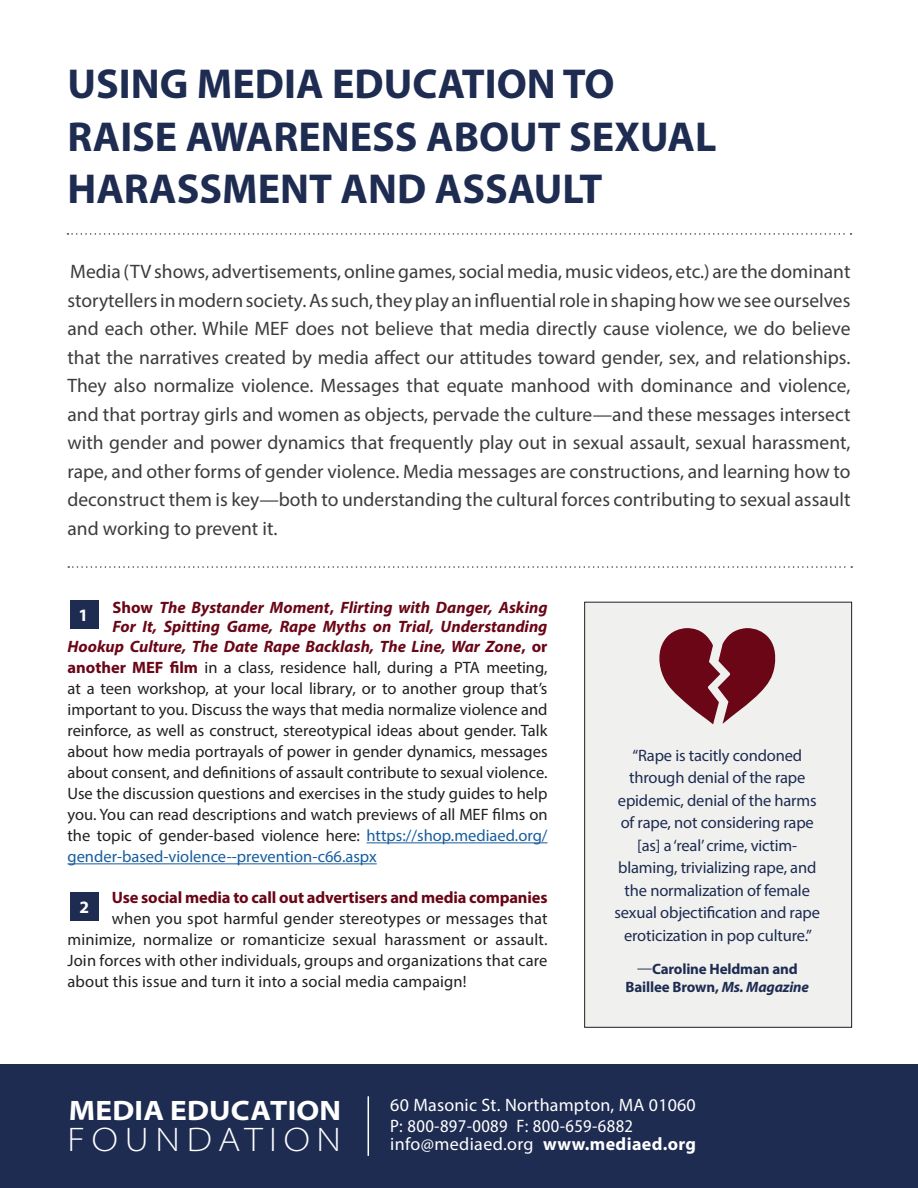
<style>
.page{position:relative;width:918px;height:1188px;background:#fff}
.page>*{position:absolute;margin:0;border:0;box-sizing:border-box;transform-origin:0 0}
.t1{font:700 42px/52.5px "Myriad Pro";color:#1e2c52}
.t2{font:300 semi-expanded 34.2px "Myriad Pro";letter-spacing:.195em;color:#fff}
.t3{font:700 semi-expanded 28.2px "Myriad Pro";letter-spacing:.005em;color:#fff}
.t4{font:19.5px/28.5px "Myriad Pro";color:#3c3c3d;text-align:justify}
.t5{font:18px/21px "Myriad Pro";letter-spacing:.01em;color:#fff}
.t6{font:700 17.4px "Myriad Pro";color:#fff}
.t7{font:16.5px "Myriad Pro";color:#231f20}
.t8{font:16.5px/22.5px "Myriad Pro";letter-spacing:-.01em;color:#1e2c52;text-align:center}
.t9{font:italic 700 16.5px "Myriad Pro";color:#6a0616}
.t10{font:700 16.5px "Myriad Pro";letter-spacing:-.01em;color:#6a0616}
.t11{font:16.5px "Myriad Pro";color:#175d9e}
.t12{font:700 15px/18px "Myriad Pro";letter-spacing:-.01em;color:#1e2c52;text-align:center}
.s1{font-style:normal}
.s2{font-weight:700;color:#6a0616}
.s3{color:#175d9e}
.s4{font-weight:400}
.s5{font-style:italic}
.s6{font-stretch:semi-condensed}
.s7{font-weight:700}
</style>
<div class="page">
<div style="left:0;top:1064px;width:918px;height:124px;background:#1e2c52"></div>
<hr style="left:367px;top:842px;width:181px;height:1px;background:#175d9e">
<hr style="left:68px;top:863px;width:309px;height:1px;background:#175d9e">
<hr style="left:368px;top:1096px;width:1px;height:60px;background:#fff">
<svg style="left:68px;top:233px;width:783px;height:2px"></svg>
<svg style="left:68px;top:566px;width:784px;height:2px"></svg>
<div style="left:585px;top:602px;width:267px;height:425px;background:#f0f0ee"></div>
<div style="left:584px;top:602px;width:268px;height:426px;border:1px solid #231f20"></div>
<svg style="left:659px;top:628px;width:117px;height:96px"></svg>
<div style="left:70px;top:600px;width:29px;height:28px;background:#1e2c52"></div>
<div style="left:70px;top:892px;width:28px;height:29px;background:#1e2c52"></div>
<p class="t1" style="left:68px;top:57px;width:651px">USING MEDIA EDUCATION TO<br>RAISE AWARENESS ABOUT SEXUAL<br>HARASSMENT AND ASSAULT</p>
<p class="t4" style="left:68px;top:257px;width:785px">Media (TV shows, advertisements, online games, social media, music videos, etc.) are the dominant storytellers in modern society. As such, they play an influential role in shaping how we see ourselves and each other. While MEF does not believe that media directly cause violence, we do believe that the narratives created by media affect our attitudes toward gender, sex, and relationships.<br>They also normalize violence. Messages that equate manhood with dominance and violence, and that portray girls and women as objects, pervade the culture—and these messages intersect with gender and power dynamics that frequently play out in sexual assault, sexual harassment, rape, and other forms of gender violence. Media messages are constructions, and learning how to deconstruct them is key—both to understanding the cultural forces contributing to sexual assault and working to prevent it.</p>
<p class="t9" style="left:113px;top:596px;width:436px"><span class="s1">Show</span> The Bystander Moment<span class="s1">,</span> Flirting with Danger, Asking</p>
<p class="t9" style="left:113px;top:616px;width:436px">For It, Spitting Game, Rape Myths on Trial, Understanding</p>
<p class="t9" style="left:68px;top:636px;width:482px">Hookup Culture, The Date Rape Backlash, The Line, War Zone<span class="s1">, or</span></p>
<p class="t7" style="left:68px;top:658px;width:482px"><span class="s2">another MEF film</span> in a class, residence hall, during a PTA meeting,</p>
<p class="t7" style="left:68px;top:679px;width:481px">at a teen workshop, at your local library, or to another group that’s</p>
<p class="t7" style="left:68px;top:700px;width:482px">important to you. Discuss the ways that media normalize violence and</p>
<p class="t7" style="left:68px;top:721px;width:482px">reinforce, as well as construct, stereotypical ideas about gender. Talk</p>
<p class="t7" style="left:68px;top:742px;width:482px">about how media portrayals of power in gender dynamics, messages</p>
<p class="t7" style="left:68px;top:763px;width:482px">about consent, and definitions of assault contribute to sexual violence.</p>
<p class="t7" style="left:68px;top:784px;width:482px">Use the discussion questions and exercises in the study guides to help</p>
<p class="t7" style="left:68px;top:805px;width:482px">you. You can read descriptions and watch previews of all MEF films on</p>
<p class="t7" style="left:68px;top:826px;width:482px">the topic of gender-based violence here: <span class="s3">https://shop.mediaed.org/</span></p>
<p class="t11" style="left:68px;top:847px;width:311px">gender-based-violence--prevention-c66.aspx</p>
<p class="t10" style="left:112px;top:887px;width:437px">Use social media to call out advertisers and media companies</p>
<p class="t7" style="left:112px;top:908px;width:437px">when you spot harmful gender stereotypes or messages that</p>
<p class="t7" style="left:68px;top:929px;width:482px">minimize, normalize or romanticize sexual harassment or assault.</p>
<p class="t7" style="left:68px;top:950px;width:482px">Join forces with other individuals, groups and organizations that care</p>
<p class="t7" style="left:68px;top:971px;width:401px">about this issue and turn it into a social media campaign!</p>
<p class="t6" style="left:79px;top:603px;width:11px">1</p>
<p class="t6" style="left:79px;top:895px;width:11px">2</p>
<p class="t8" style="left:632px;top:744px;width:171px">“Rape is tacitly condoned</p>
<p class="t8" style="left:615px;top:766px;width:207px">through denial of the rape epidemic, denial of the harms of rape, not considering rape [as] a ‘real’ crime, victim&shy;blaming, trivializing rape, and the normalization of female sexual objectification and rape eroticization in pop culture.”</p>
<p class="t12" style="left:626px;top:959px;width:185px"><span class="s4">—</span>Caroline Heldman and<br>Baillee Brown, <span class="s5">Ms. Magazine</span></p>
<p class="t3" style="left:69px;top:1092px;width:274px">MEDIA EDUCATION</p>
<p class="t2" style="left:68px;top:1120px;width:275px">FOUNDATION</p>
<p class="t5" style="left:390px;top:1095px;width:307px">60 Masonic St. Northampton, MA 01060<br><span class="s6">P: 800-897-0089 F: 800-659-6882</span></p>
<p class="t5" style="left:390px;top:1134px;width:307px">info@mediaed.org <span class="s7">www.mediaed.org</span></p>
</div>
